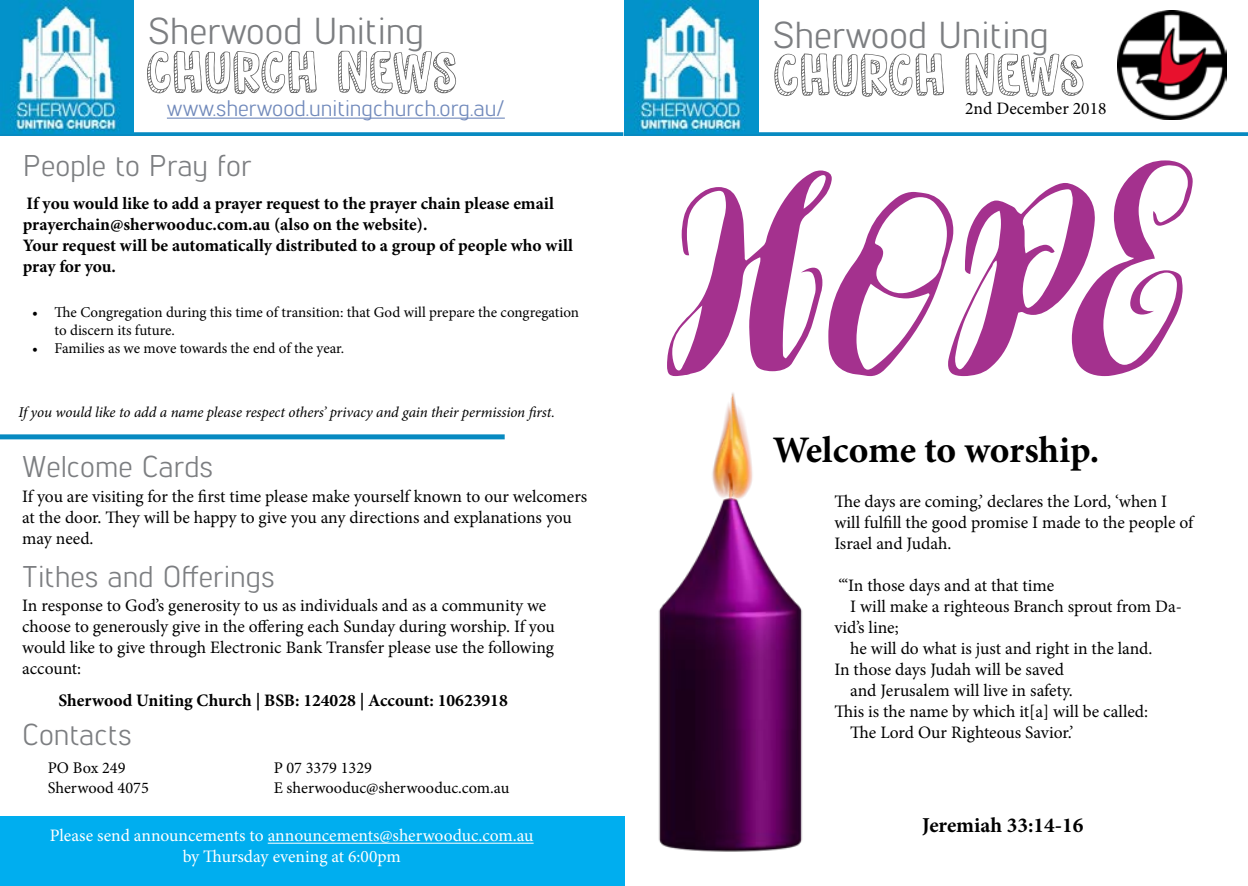
<style>
.page{position:relative;width:1248px;height:886px;background:#fff}
.page>*{position:absolute;margin:0;border:0;box-sizing:border-box;transform-origin:0 0}
.t1{font:375px "Lauren";color:#a4318e}
.t2{font:52.5px "DK Nanuk";color:#636363}
.t3{font:37.5px "Lintel";color:#7c7e81}
.t4{font:700 37.5px "Minion Pro";letter-spacing:-.005em;color:#000}
.t5{font:30px "Lintel";color:#7c7e81}
.t6{font:22.5px "Lintel";color:#7089bb}
.t7{font:700 21.25px "Minion Pro";color:#000}
.t8{font:17.5px/21px "Minion Pro";color:#000}
.t9{font:700 17.5px/21px "Minion Pro";color:#000}
.t10{font:17.5px/21px "Minion Pro";color:#fff;text-align:center}
.t11{font:16.25px/19.5px "Minion Pro";color:#000}
.t12{font:15px/18px "Minion Pro";color:#000}
.t13{font:italic 15px "Minion Pro";letter-spacing:-.005em;color:#000}
</style>
<div class="page">
<div style="left:0;top:817px;width:624px;height:69px;background:#00aeef"></div>
<svg style="left:0;top:132px;width:623px;height:4px;background:#1290c4"></svg>
<img style="left:0;top:1px;width:133px;height:132px">
<hr style="left:167px;top:118px;width:338px;height:1px;background:#7089bb">
<hr style="left:268px;top:843px;width:265px;height:1px;background:#fff">
<svg style="left:624px;top:132px;width:623px;height:4px;background:#1290c4"></svg>
<img style="left:624px;top:1px;width:134px;height:132px">
<div style="left:0;top:434px;width:504px;height:5px;background:#078ac1"></div>
<img style="left:1117px;top:11px;width:109px;height:109px">
<img style="left:658px;top:392px;width:145px;height:460px">
<h3 class="t3" style="left:148px;top:6px;width:278px">Sherwood Uniting</h3>
<h2 class="t2" style="left:145px;top:33px;width:314px">CHURCH NEWS</h2>
<p class="t6" style="left:167px;top:93px;width:339px">www.sherwood.unitingchurch.org.au/</p>
<h3 class="t5" style="left:23px;top:145px;width:230px">People to Pray for</h3>
<p class="t9" style="left:23px;top:193px;width:551px">If you would like to add a prayer request to the prayer chain please email prayerchain@sherwooduc.com.au (also on the website).<br>Your request will be automatically distributed to a group of people who will pray for you.</p>
<p class="t12" style="left:55px;top:303px;width:526px;text-indent:-22px">• The Congregation during this time of transition: that God will prepare the congregation to discern its future.</p>
<p class="t12" style="left:32px;top:339px;width:314px">• Families as we move towards the end of the year.</p>
<p class="t13" style="left:18px;top:402px;width:538px">If you would like to add a name please respect others’ privacy and gain their permission first.</p>
<h3 class="t5" style="left:22px;top:446px;width:193px">Welcome Cards</h3>
<p class="t8" style="left:22px;top:486px;width:566px">If you are visiting for the first time please make yourself known to our welcomers at the door. They will be happy to give you any directions and explanations you may need.</p>
<h3 class="t5" style="left:22px;top:556px;width:254px">Tithes and Offerings</h3>
<p class="t8" style="left:22px;top:595px;width:534px">In response to God’s generosity to us as individuals and as a community we choose to generously give in the offering each Sunday during worship. If you would like to give through Electronic Bank Transfer please use the following account:</p>
<p class="t9" style="left:59px;top:690px;width:450px">Sherwood Uniting Church | BSB: 124028 | Account: 10623918</p>
<h3 class="t5" style="left:22px;top:714px;width:111px">Contacts</h3>
<p class="t11" style="left:48px;top:758px;width:102px">PO Box 249<br>Sherwood 4075</p>
<p class="t10" style="left:50px;top:825px;width:485px">Please send announcements to announcements@sherwooduc.com.au by Thursday evening at 6:00pm</p>
<p class="t11" style="left:274px;top:758px;width:237px">P 07 3379 1329<br>E sherwooduc@sherwooduc.com.au</p>
<h3 class="t3" style="left:772px;top:9px;width:278px">Sherwood Uniting</h3>
<h2 class="t2" style="left:772px;top:35px;width:314px">CHURCH NEWS</h2>
<p class="t8" style="left:965px;top:98px;width:143px">2nd December 2018</p>
<h1 class="t1" style="left:691px;top:76px;width:536px">HOPE</h1>
<h3 class="t4" style="left:772px;top:423px;width:328px">Welcome to worship.</h3>
<p class="t8" style="left:834px;top:491px;width:360px">The days are coming,’ declares the Lord, ‘when I will fulfill the good promise I made to the people of<br>Israel and Judah.</p>
<p class="t8" style="left:838px;top:575px;width:217px">“‘In those days and at that time</p>
<p class="t8" style="left:850px;top:596px;width:333px">I will make a righteous Branch sprout from Da-</p>
<p class="t8" style="left:834px;top:617px;width:66px">vid’s line;</p>
<p class="t8" style="left:850px;top:638px;width:303px">he will do what is just and right in the land.</p>
<p class="t8" style="left:834px;top:659px;width:231px">In those days Judah will be saved</p>
<p class="t8" style="left:850px;top:680px;width:224px">and Jerusalem will live in safety.</p>
<p class="t8" style="left:834px;top:701px;width:315px">This is the name by which it[a] will be called:</p>
<p class="t8" style="left:850px;top:722px;width:224px">The Lord Our Righteous Savior.’</p>
<p class="t7" style="left:922px;top:810px;width:162px">Jeremiah 33:14-16</p>
</div>
